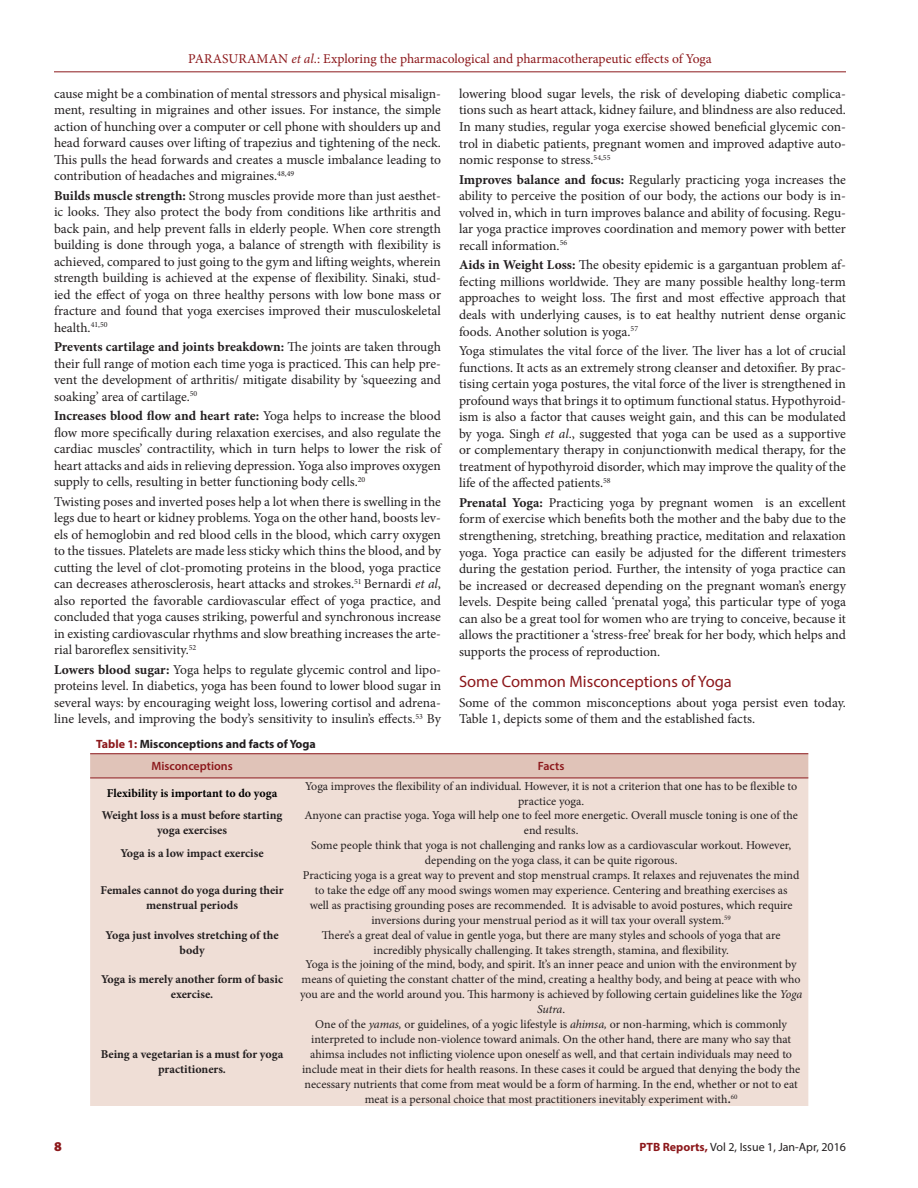
<style>
.page{position:relative;width:918px;height:1188px;background:#fff}
.page>*{position:absolute;margin:0;border:0;box-sizing:border-box;transform-origin:0 0}
._2_HD{font:16.5px "Myriad Pro";color:#8c181b}
.TXT{font:13.5px/16.5px "Minion Pro";color:#231f20;text-align:justify}
.t1{font:13.5px "Minion Pro";color:#8c181b}
.LRH{font:900 13.5px "Myriad Pro";color:#8c181b}
.TB{font:12px/15px "Minion Pro";color:#231f20;text-align:center}
.TB-2{font:700 12px/15px "Minion Pro";color:#231f20;text-align:center}
.LRH-2{font:12px "Myriad Pro";color:#231f20}
.TT{font:700 12px "Myriad Pro";color:#231f20}
.TB-3{font:700 12px "Minion Pro";color:#000}
.TCH{font:600 12px "Myriad Pro";color:#8c181b}
.s1{font-style:italic}
.s2{font-weight:700}
.s3{color:#8c181b}
.s4{font-weight:700;color:#8c181b}
</style>
<div class="page">
<hr style="left:54px;top:72px;width:792px;height:1px;background:#8c181b">
<svg style="left:90px;top:754px;width:718px;height:24px"></svg>
<div style="left:90px;top:779px;width:718px;height:327px;background:#efded6"></div>
<hr style="left:90px;top:753px;width:204px;height:1px;background:#8c181b">
<hr style="left:294px;top:753px;width:514px;height:1px;background:#8c181b">
<hr style="left:90px;top:778px;width:204px;height:1px;background:#8c181b">
<hr style="left:294px;top:778px;width:514px;height:1px;background:#8c181b">
<p class="t1" style="left:188px;top:50px;width:525px">PARASURAMAN <span class="s1">et al</span>.: Exploring the pharmacological and pharmacotherapeutic effects of Yoga</p>
<p class="TXT" style="left:54px;top:85px;width:389px">cause might be a combination of mental stressors and physical misalign&shy;ment, resulting in migraines and other issues. For instance, the simple action of hunching over a computer or cell phone with shoulders up and head forward causes over lifting of trapezius and tightening of the neck.<br>This pulls the head forwards and creates a muscle imbalance leading to contribution of headaches and migraines.<sup>48,49</sup></p>
<p class="TXT" style="left:54px;top:187px;width:389px"><span class="s2">Builds muscle strength:</span> Strong muscles provide more than just aesthet&shy;ic looks. They also protect the body from conditions like arthritis and back pain, and help prevent falls in elderly people. When core strength building is done through yoga, a balance of strength with flexibility is achieved, compared to just going to the gym and lifting weights, wherein strength building is achieved at the expense of flexibility. Sinaki, stud&shy;ied the effect of yoga on three healthy persons with low bone mass or fracture and found that yoga exercises improved their musculoskeletal health.<sup>41,50</sup></p>
<p class="TXT" style="left:54px;top:339px;width:389px"><span class="s2">Prevents cartilage and joints breakdown:</span> The joints are taken through their full range of motion each time yoga is practiced. This can help pre&shy;vent the development of arthritis/ mitigate disability by ‘squeezing and soaking’ area of cartilage.<sup>50</sup></p>
<p class="TXT" style="left:54px;top:408px;width:389px"><span class="s2">Increases blood flow and heart rate:</span> Yoga helps to increase the blood flow more specifically during relaxation exercises, and also regulate the cardiac muscles’ contractility, which in turn helps to lower the risk of heart attacks and aids in relieving depression. Yoga also improves oxygen supply to cells, resulting in better functioning body cells.<sup>20</sup></p>
<p class="TXT" style="left:54px;top:493px;width:389px">Twisting poses and inverted poses help a lot when there is swelling in the legs due to heart or kidney problems. Yoga on the other hand, boosts lev&shy;els of hemoglobin and red blood cells in the blood, which carry oxygen to the tissues. Platelets are made less sticky which thins the blood, and by cutting the level of clot-promoting proteins in the blood, yoga practice can decreases atherosclerosis, heart attacks and strokes.<sup>51</sup> Bernardi <span class="s1">et al</span>, also reported the favorable cardiovascular effect of yoga practice, and concluded that yoga causes striking, powerful and synchronous increase in existing cardiovascular rhythms and slow breathing increases the arte&shy;rial baroreflex sensitivity.<sup>52</sup></p>
<p class="TXT" style="left:54px;top:661px;width:389px"><span class="s2">Lowers blood sugar:</span> Yoga helps to regulate glycemic control and lipo&shy;proteins level. In diabetics, yoga has been found to lower blood sugar in several ways: by encouraging weight loss, lowering cortisol and adrena&shy;line levels, and improving the body’s sensitivity to insulin’s effects.<sup>53</sup> By</p>
<p class="TT" style="left:96px;top:736px;width:221px"><span class="s3">Table 1:</span> Misconceptions and facts of Yoga</p>
<p class="TCH" style="left:151px;top:759px;width:83px">Misconceptions</p>
<p class="TCH" style="left:538px;top:759px;width:28px">Facts</p>
<p class="TB-3" style="left:107px;top:785px;width:172px">Flexibility is important to do yoga</p>
<p class="TB" style="left:305px;top:778px;width:494px">Yoga improves the flexibility of an individual. However, it is not a criterion that one has to be flexible to practice yoga.</p>
<p class="TB-2" style="left:102px;top:808px;width:182px">Weight loss is a must before starting yoga exercises</p>
<p class="TB" style="left:304px;top:808px;width:495px">Anyone can practise yoga. Yoga will help one to feel more energetic. Overall muscle toning is one of the end results.</p>
<p class="TB-2" style="left:120px;top:845px;width:145px">Yoga is a low impact exercise</p>
<p class="TB" style="left:311px;top:838px;width:482px">Some people think that yoga is not challenging and ranks low as a cardiovascular workout. However, depending on the yoga class, it can be quite rigorous.</p>
<p class="TB-2" style="left:101px;top:882px;width:185px">Females cannot do yoga during their menstrual periods</p>
<p class="TXT" style="left:459px;top:85px;width:389px">lowering blood sugar levels, the risk of developing diabetic complica&shy;tions such as heart attack, kidney failure, and blindness are also reduced.<br>In many studies, regular yoga exercise showed beneficial glycemic con&shy;trol in diabetic patients, pregnant women and improved adaptive auto&shy;nomic response to stress.<sup>54,55</sup></p>
<p class="TXT" style="left:459px;top:171px;width:389px"><span class="s2">Improves balance and focus:</span> Regularly practicing yoga increases the ability to perceive the position of our body, the actions our body is in&shy;volved in, which in turn improves balance and ability of focusing. Regu&shy;lar yoga practice improves coordination and memory power with better recall information.<sup>56</sup></p>
<p class="TXT" style="left:459px;top:257px;width:389px"><span class="s2">Aids in Weight Loss:</span> The obesity epidemic is a gargantuan problem af&shy;fecting millions worldwide. They are many possible healthy long-term approaches to weight loss. The first and most effective approach that deals with underlying causes, is to eat healthy nutrient dense organic foods. Another solution is yoga.<sup>57</sup></p>
<p class="TXT" style="left:459px;top:343px;width:389px">Yoga stimulates the vital force of the liver. The liver has a lot of crucial functions. It acts as an extremely strong cleanser and detoxifier. By prac&shy;tising certain yoga postures, the vital force of the liver is strengthened in profound ways that brings it to optimum functional status. Hypothyroid&shy;ism is also a factor that causes weight gain, and this can be modulated by yoga. Singh <span class="s1">et al</span>., suggested that yoga can be used as a supportive or complementary therapy in conjunctionwith medical therapy, for the treatment of hypothyroid disorder, which may improve the quality of the life of the affected patients.<sup>58</sup></p>
<p class="TXT" style="left:459px;top:494px;width:389px"><span class="s2">Prenatal Yoga:</span> Practicing yoga by pregnant women is an excellent form of exercise which benefits both the mother and the baby due to the strengthening, stretching, breathing practice, meditation and relaxation yoga. Yoga practice can easily be adjusted for the different trimesters during the gestation period. Further, the intensity of yoga practice can be increased or decreased depending on the pregnant woman’s energy levels. Despite being called ‘prenatal yoga’, this particular type of yoga can also be a great tool for women who are trying to conceive, because it allows the practitioner a ‘stress-free’ break for her body, which helps and supports the process of reproduction.</p>
<p class="_2_HD" style="left:459px;top:672px;width:274px">Some Common Misconceptions of Yoga</p>
<p class="TXT" style="left:459px;top:694px;width:389px">Some of the common misconceptions about yoga persist even today.<br>Table 1, depicts some of them and the established facts.</p>
<p class="TB" style="left:303px;top:868px;width:498px">Practicing yoga is a great way to prevent and stop menstrual cramps. It relaxes and rejuvenates the mind to take the edge off any mood swings women may experience. Centering and breathing exercises as<br>well as practising grounding poses are recommended. It is advisable to avoid postures, which require inversions during your menstrual period as it will tax your overall system.<sup>59</sup></p>
<p class="TB-2" style="left:106px;top:927px;width:175px">Yoga just involves stretching of the body</p>
<p class="TB" style="left:322px;top:927px;width:460px">There’s a great deal of value in gentle yoga, but there are many styles and schools of yoga that are incredibly physically challenging. It takes strength, stamina, and flexibility.</p>
<p class="TB-2" style="left:101px;top:972px;width:184px">Yoga is merely another form of basic exercise.</p>
<p class="TB" style="left:300px;top:957px;width:504px">Yoga is the joining of the mind, body, and spirit. It’s an inner peace and union with the environment by means of quieting the constant chatter of the mind, creating a healthy body, and being at peace with who you are and the world around you. This harmony is achieved by following certain guidelines like the <span class="s1">Yoga Sutra</span>.</p>
<p class="TB-2" style="left:101px;top:1047px;width:184px">Being a vegetarian is a must for yoga practitioners.</p>
<p class="TB" style="left:302px;top:1017px;width:500px">One of the <span class="s1">yamas,</span> or guidelines, of a yogic lifestyle is <span class="s1">ahimsa,</span> or non-harming, which is commonly interpreted to include non-violence toward animals. On the other hand, there are many who say that ahimsa includes not inflicting violence upon oneself as well, and that certain individuals may need to include meat in their diets for health reasons. In these cases it could be argued that denying the body the necessary nutrients that come from meat would be a form of harming. In the end, whether or not to eat meat is a personal choice that most practitioners inevitably experiment with<span class="s2">.</span><sup>60</sup></p>
<p class="LRH" style="left:54px;top:1137px;width:9px">8</p>
<p class="LRH-2" style="left:640px;top:1139px;width:208px"><span class="s4">PTB Reports,</span> Vol 2, Issue 1, Jan-Apr, 2016</p>
</div>
